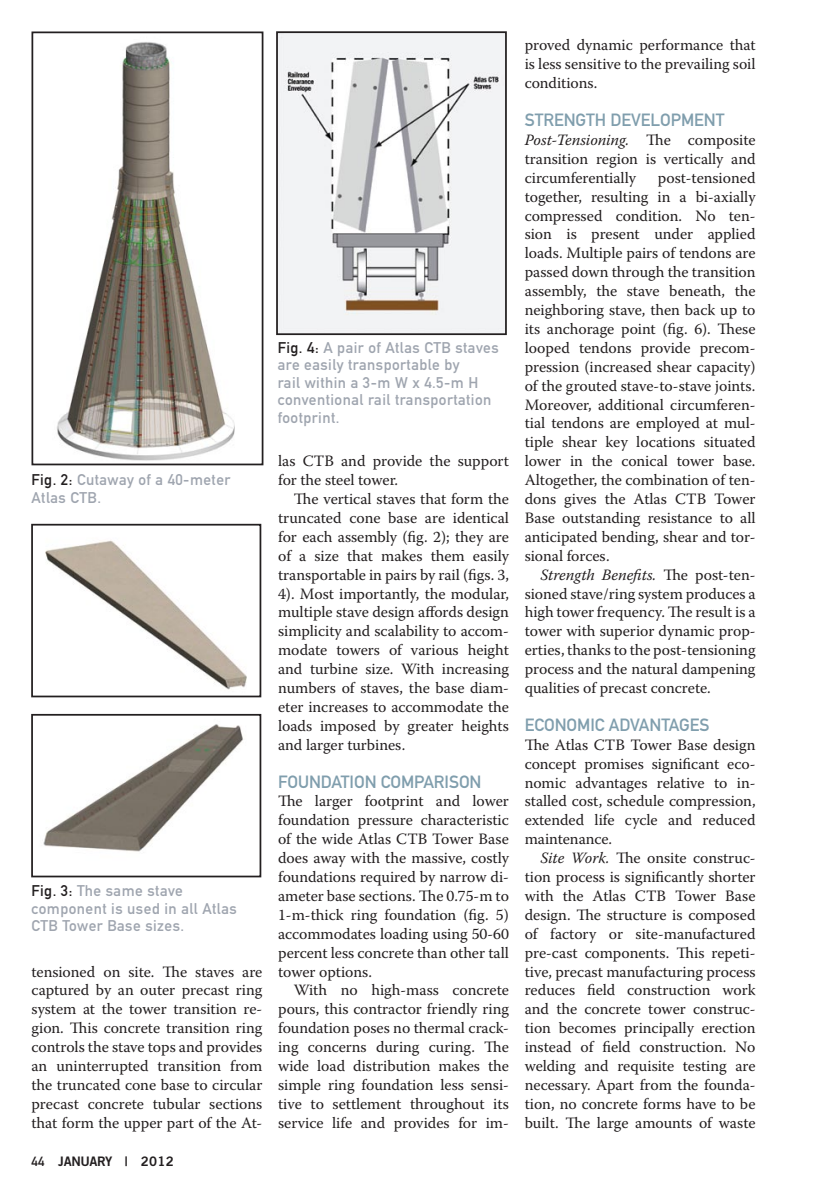
<style>
.page{position:relative;width:819px;height:1197px;background:#fff}
.page>*{position:absolute;margin:0;border:0;box-sizing:border-box;transform-origin:0 0}
.t1{font:17.5px "DIN Mittelschrift Alternate";letter-spacing:-.005em;color:#809ead}
.t2{font:15.75px/18.9px "Warnock Pro";letter-spacing:-.005em;color:#231f20;text-align:justify}
.t3{font:15.4px/17.5px "DIN Mittelschrift Alternate";letter-spacing:.03em;color:#9fa5af}
.t4{font:13.12px "Trade Gothic Bold Two";letter-spacing:-.03em;color:#231f20}
.s1{color:#231f20}
.s2{font-family:"DIN Mittelschrift Alternate"}
.s3{font-style:italic}
</style>
<div class="page">
<img style="left:57px;top:42px;width:178px;height:419px">
<div style="left:32px;top:32px;width:231px;height:433px;border:2px solid #231f20"></div>
<img style="left:45px;top:540px;width:202px;height:150px">
<div style="left:31px;top:524px;width:230px;height:173px;border:2px solid #231f20"></div>
<img style="left:43px;top:724px;width:200px;height:128px">
<div style="left:31px;top:714px;width:230px;height:163px;border:2px solid #231f20"></div>
<img style="left:279px;top:34px;width:225px;height:298px">
<div style="left:276px;top:31px;width:231px;height:304px;border:2px solid #231f20"></div>
<p class="t3" style="left:32px;top:471px;width:201px"><span class="s1">Fig. 2:</span> Cutaway of a 40-meter<br>Atlas CTB.</p>
<p class="t3" style="left:32px;top:882px;width:207px"><span class="s1">Fig. 3:</span> The same stave component is used in all Atlas<br>CTB Tower Base sizes.</p>
<p class="t2" style="left:32px;top:962px;width:232px">tensioned on site. The staves are captured by an outer precast ring system at the tower transition re&shy;gion. This concrete transition ring controls the stave tops and provides an uninterrupted transition from the truncated cone base to circular precast concrete tubular sections that form the upper part of the At-</p>
<p class="t4" style="left:32px;top:1153px;width:144px"><span class="s2">44</span> JANUARY | 2012</p>
<p class="t3" style="left:278px;top:338px;width:222px"><span class="s1">Fig. 4:</span> A pair of Atlas CTB staves are easily transportable by<br>rail within a 3-m W x 4.5-m H conventional rail transportation footprint.</p>
<p class="t2" style="left:278px;top:451px;width:232px">las CTB and provide the support for the steel tower.</p>
<p class="t2" style="left:278px;top:489px;width:232px;text-indent:16px">The vertical staves that form the truncated cone base are identical for each assembly (fig. 2); they are of a size that makes them easily transportable in pairs by rail (figs. 3, 4). Most importantly, the modular, multiple stave design affords design simplicity and scalability to accom&shy;modate towers of various height and turbine size. With increasing numbers of staves, the base diam&shy;eter increases to accommodate the loads imposed by greater heights and larger turbines.</p>
<p class="t1" style="left:278px;top:771px;width:205px">Foundation Comparison</p>
<p class="t2" style="left:278px;top:792px;width:232px">The larger footprint and lower foundation pressure characteristic of the wide Atlas CTB Tower Base does away with the massive, costly foundations required by narrow di&shy;ameter base sections. The 0.75-m to 1-m-thick ring foundation (fig. 5) accommodates loading using 50-60 percent less concrete than other tall tower options.</p>
<p class="t2" style="left:278px;top:981px;width:232px;text-indent:16px">With no high-mass concrete pours, this contractor friendly ring foundation poses no thermal crack&shy;ing concerns during curing. The wide load distribution makes the simple ring foundation less sensi&shy;tive to settlement throughout its service life and provides for im-</p>
<p class="t2" style="left:525px;top:36px;width:232px">proved dynamic performance that is less sensitive to the prevailing soil conditions.</p>
<p class="t1" style="left:525px;top:110px;width:201px">Strength Development</p>
<p class="t2" style="left:525px;top:130px;width:232px"><span class="s3">Post-Tensioning.</span> The composite transition region is vertically and circumferentially</p>
<p class="t2" style="left:525px;top:168px;width:232px;text-indent:133px">post-tensioned together, resulting in a bi-axially compressed condition. No ten&shy;sion is present under applied loads. Multiple pairs of tendons are passed down through the transition assembly, the stave beneath, the neighboring stave, then back up to its anchorage point (fig. 6). These looped tendons provide precom&shy;pression (increased shear capacity) of the grouted stave-to-stave joints.<br>Moreover, additional circumferen&shy;tial tendons are employed at mul&shy;tiple shear key locations situated lower in the conical tower base.<br>Altogether, the combination of ten&shy;dons gives the Atlas CTB Tower Base outstanding resistance to all anticipated bending, shear and tor&shy;sional forces.</p>
<p class="t2" style="left:525px;top:565px;width:232px;text-indent:16px"><span class="s3">Strength Benefits.</span> The post-ten&shy;sioned stave/ring system produces a high tower frequency. The result is a tower with superior dynamic prop&shy;erties, thanks to the post-tensioning process and the natural dampening qualities of precast concrete.</p>
<p class="t1" style="left:525px;top:714px;width:186px">Eco nomic Advantages</p>
<p class="t2" style="left:525px;top:735px;width:232px">The Atlas CTB Tower Base design concept promises significant eco&shy;nomic advantages relative to in&shy;stalled cost, schedule compression, extended life cycle and reduced maintenance.</p>
<p class="t2" style="left:525px;top:848px;width:232px;text-indent:16px"><span class="s3">Site Work.</span> The onsite construc&shy;tion process is significantly shorter with the Atlas CTB Tower Base design. The structure is composed of factory or site-manufactured pre-cast components. This repeti&shy;tive, precast manufacturing process reduces field construction work and the concrete tower construc&shy;tion becomes principally erection instead of field construction. No welding and requisite testing are necessary. Apart from the founda&shy;tion, no concrete forms have to be built. The large amounts of waste</p>
</div>
